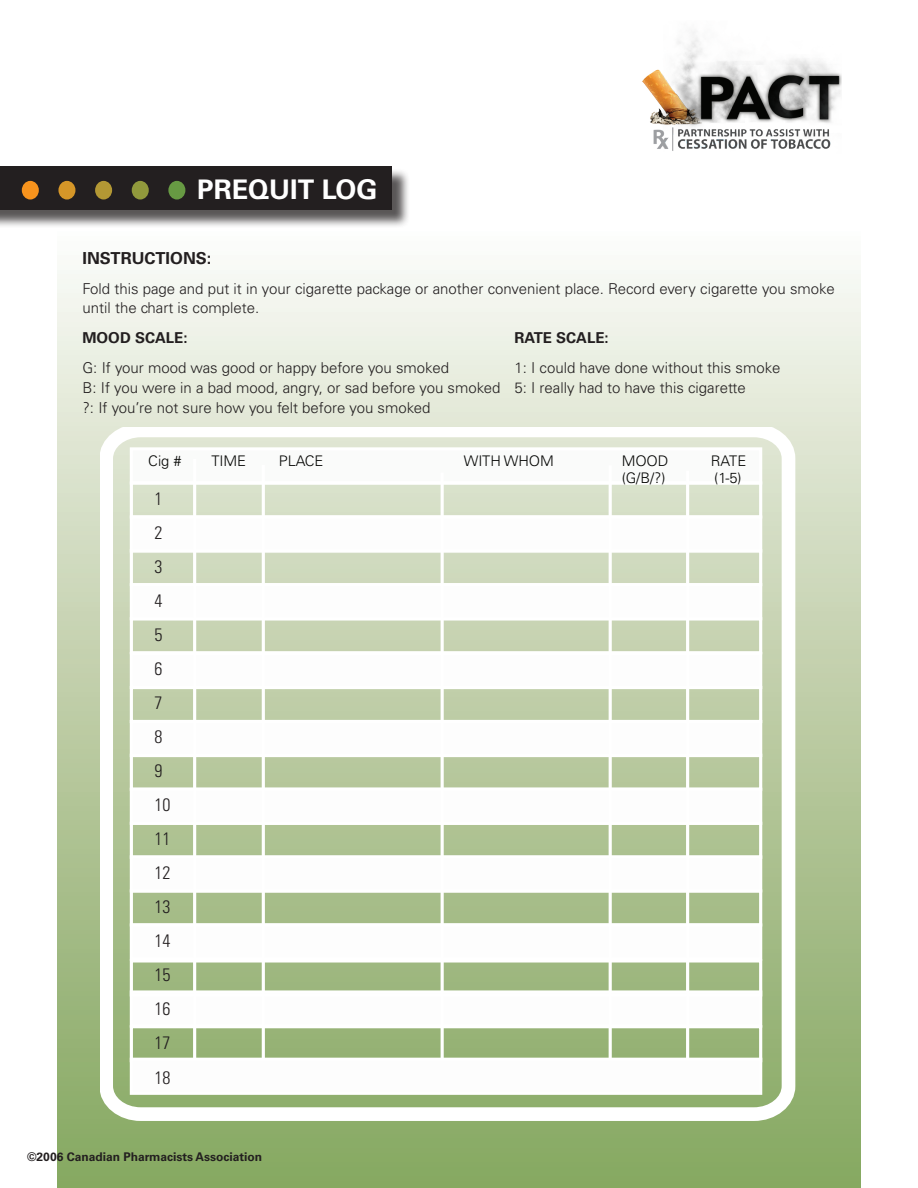
<style>
.page{position:relative;width:918px;height:1188px;background:#fff}
.page>*{position:absolute;margin:0;border:0;box-sizing:border-box;transform-origin:0 0}
.t1{font:700 27px "Univers";color:#fff}
.t2{font:300 condensed 18px/34px "Univers";color:#231f20}
.t3{font:700 16.5px "Univers";color:#231f20}
.t4{font:300 15px/19.8px "Univers";color:#231f20}
.t5{font:700 15px "Univers";color:#231f20}
.t6{font:300 14.55px "Univers";color:#040503}
.t7{font:700 12px "Univers";color:#231f20}
</style>
<div class="page">
<img style="left:642px;top:31px;width:199px;height:120px">
<div style="left:58px;top:231px;width:802px;height:957px;background:linear-gradient(to bottom,#faf9f6,#83a55c)"></div>
<div style="left:0;top:169px;width:410px;height:60px;background:#231f20;opacity:.75"></div>
<div style="left:0;top:166px;width:392px;height:44px;background:#231f20"></div>
<div style="left:22px;top:181px;width:17px;height:19px;background:#f7931d;border-radius:50%"></div>
<div style="left:58px;top:181px;width:17px;height:19px;background:#d59628;border-radius:50%"></div>
<div style="left:95px;top:181px;width:17px;height:19px;background:#b39834;border-radius:50%"></div>
<div style="left:132px;top:181px;width:17px;height:19px;background:#91993c;border-radius:50%"></div>
<div style="left:168px;top:181px;width:17px;height:19px;background:#679a43;border-radius:50%"></div>
<svg style="left:100px;top:428px;width:702px;height:696px;background:#bfcfaa"></svg>
<div style="left:131px;top:449px;width:630px;height:34px;background:#fafbfa"></div>
<div style="left:130px;top:447px;width:632px;height:38px;border:3px solid #fff"></div>
<div style="left:130px;top:481px;width:632px;height:38px;border:3px solid #fff"></div>
<div style="left:131px;top:517px;width:630px;height:34px;background:#fdfdfd"></div>
<div style="left:130px;top:549px;width:632px;height:37px;border:3px solid #fff"></div>
<div style="left:131px;top:585px;width:630px;height:34px;background:#fdfdfd"></div>
<div style="left:130px;top:617px;width:632px;height:37px;border:3px solid #fff"></div>
<div style="left:131px;top:653px;width:630px;height:34px;background:#fdfdfd"></div>
<div style="left:130px;top:686px;width:632px;height:37px;border:3px solid #fff"></div>
<div style="left:131px;top:722px;width:630px;height:34px;background:#fdfdfd"></div>
<div style="left:130px;top:754px;width:632px;height:37px;border:3px solid #fff"></div>
<div style="left:131px;top:789px;width:630px;height:34px;background:#fdfdfd"></div>
<div style="left:130px;top:822px;width:632px;height:37px;border:3px solid #fff"></div>
<div style="left:131px;top:857px;width:630px;height:34px;background:#fdfdfd"></div>
<div style="left:130px;top:855px;width:632px;height:38px;border:3px solid #fff"></div>
<div style="left:130px;top:889px;width:632px;height:38px;border:3px solid #fff"></div>
<div style="left:131px;top:925px;width:630px;height:34px;background:#fdfdfd"></div>
<div style="left:130px;top:923px;width:632px;height:38px;border:3px solid #fff"></div>
<div style="left:131px;top:992px;width:630px;height:34px;background:#fdfdfd"></div>
<div style="left:130px;top:990px;width:632px;height:38px;border:3px solid #fff"></div>
<div style="left:130px;top:1025px;width:632px;height:37px;border:3px solid #fff"></div>
<div style="left:130px;top:959px;width:632px;height:38px;border:3px solid #fff"></div>
<hr style="left:193px;top:459px;width:3px;height:602px;background:#fff">
<hr style="left:262px;top:465px;width:3px;height:602px;background:#fff">
<hr style="left:441px;top:473px;width:3px;height:601px;background:#fff">
<hr style="left:609px;top:465px;width:3px;height:602px;background:#fff">
<hr style="left:686px;top:471px;width:3px;height:601px;background:#fff">
<div style="left:131px;top:1059px;width:630px;height:34px;background:#fdfdfd"></div>
<div style="left:130px;top:1058px;width:632px;height:37px;border:3px solid #fff"></div>
<h1 class="t1" style="left:197px;top:173px;width:182px">Prequit Log</h1>
<p class="t3" style="left:82px;top:248px;width:40px">INSTRU</p>
<p class="t3" style="left:145px;top:248px;width:68px">CTIONS:</p>
<p class="t4" style="left:82px;top:278px;width:754px">Fold this page and put it in your cigarette package or another convenient place. Record every cigarette you smoke until the chart is complete.</p>
<p class="t5" style="left:82px;top:329px;width:107px">MOOD SCALE:</p>
<p class="t5" style="left:514px;top:329px;width:96px">RATE SCALE:</p>
<p class="t4" style="left:82px;top:358px;width:368px">G: If your mood was good or happy before you smoked</p>
<p class="t4" style="left:82px;top:358px;width:699px;text-indent:432px">1: I could have done without this smoke<br>B: If you were in a bad mood, angry, or sad before you smoked 5: I really had to have this cigarette<br>?: If you’re not sure how you felt before you smoked</p>
<p class="t6" style="left:148px;top:452px;width:35px">Cig #</p>
<p class="t6" style="left:211px;top:452px;width:36px">TIME</p>
<p class="t6" style="left:279px;top:452px;width:46px">PLACE</p>
<p class="t6" style="left:464px;top:452px;width:92px">WITH WHOM</p>
<p class="t6" style="left:622px;top:452px;width:48px">MOOD</p>
<p class="t6" style="left:711px;top:452px;width:37px">RATE</p>
<p class="t6" style="left:622px;top:469px;width:45px">(G/B/?)</p>
<p class="t6" style="left:714px;top:469px;width:29px">(1-5)</p>
<p class="t2" style="left:154px;top:481px;width:17px">1<br>2<br>3<br>4<br>5<br>6<br>7<br>8<br>9<br>10<br>11<br>12<br>13<br>14<br>15<br>16<br>17<br>18</p>
<p class="t7" style="left:27px;top:1150px;width:237px">©2006 Canadian Pharmacists Association</p>
</div>
